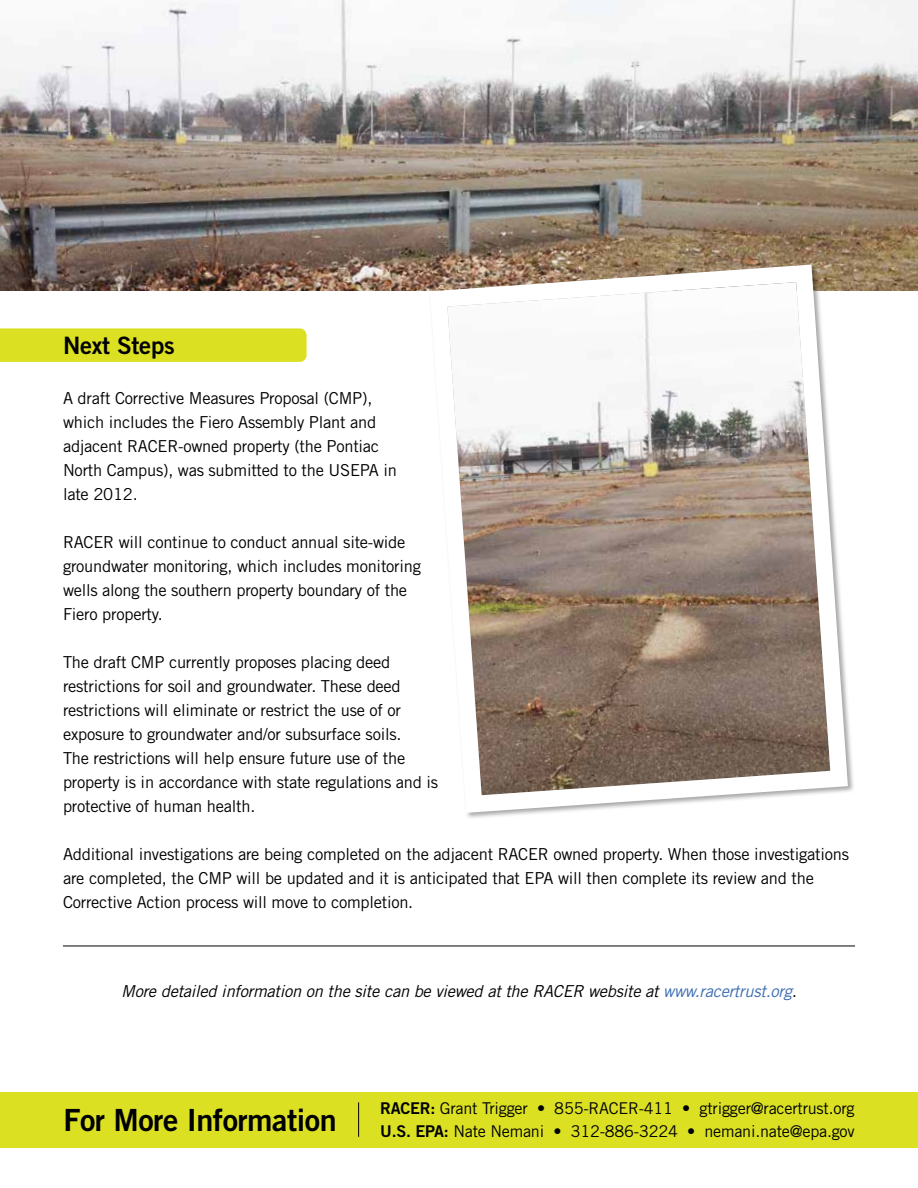
<style>
.page{position:relative;width:918px;height:1188px;background:#fff}
.page>*{position:absolute;margin:0;border:0;box-sizing:border-box;transform-origin:0 0}
.t1{font:30.6px "Trade Gothic LT Std Bd 2";letter-spacing:-.015em;color:#000}
.t2{font:24px "Trade Gothic LT Std Bd 2";letter-spacing:-.01em;color:#000}
.t3{font:16.5px/24px "Trade Gothic LT Std";letter-spacing:-.015em;color:#000}
.t4{font:italic 16.5px "Trade Gothic LT Std";letter-spacing:-.015em;color:#000}
.t5{font:16.2px "Trade Gothic LT Std";letter-spacing:-.015em;color:#000}
.s1{color:#3c6db1}
.s2{font-family:"Trade Gothic LT Std Bd 2"}
</style>
<div class="page">
<img style="left:0;top:0;width:918px;height:291px">
<div style="left:0;top:328px;width:307px;height:34px;background:#dbe122"></div>
<svg style="left:421px;top:256px;width:436px;height:562px"></svg>
<div style="left:1px;top:1092px;width:917px;height:56px;background:#dbe122"></div>
<hr style="left:358px;top:1102px;width:1px;height:35px;background:#000">
<hr style="left:63px;top:946px;width:792px;height:1px;background:#000">
<h2 class="t2" style="left:63px;top:330px;width:113px">Next Steps</h2>
<p class="t3" style="left:63px;top:386px;width:335px">A draft Corrective Measures Proposal (CMP), which includes the Fiero Assembly Plant and adjacent RACER-owned property (the Pontiac North Campus), was submitted to the USEPA in late 2012.</p>
<p class="t3" style="left:63px;top:530px;width:360px">RACER will continue to conduct annual site-wide groundwater monitoring, which includes monitoring wells along the southern property boundary of the Fiero property.</p>
<p class="t3" style="left:63px;top:650px;width:377px">The draft CMP currently proposes placing deed restrictions for soil and groundwater. These deed restrictions will eliminate or restrict the use of or exposure to groundwater and/or subsurface soils.<br>The restrictions will help ensure future use of the property is in accordance with state regulations and is protective of human health.</p>
<p class="t3" style="left:63px;top:842px;width:787px">Additional investigations are being completed on the adjacent RACER owned property. When those investigations are completed, the CMP will be updated and it is anticipated that EPA will then complete its review and the<br>Corrective Action process will move to completion.</p>
<p class="t4" style="left:121px;top:981px;width:677px">More detailed information on the site can be viewed at the RACER website at <span class="s1">www.racertrust.org</span>.</p>
<h1 class="t1" style="left:64px;top:1101px;width:275px">For More Information</h1>
<p class="t5" style="left:380px;top:1099px;width:476px"><span class="s2">RACER:</span> Grant Trigger • 855-RACER-411 • gtrigger@racertrust.org</p>
<p class="t5" style="left:380px;top:1121px;width:476px"><span class="s2">U.S. EPA:</span> Nate Nemani • 312-886-3224 • nemani.nate@epa.gov</p>
</div>
